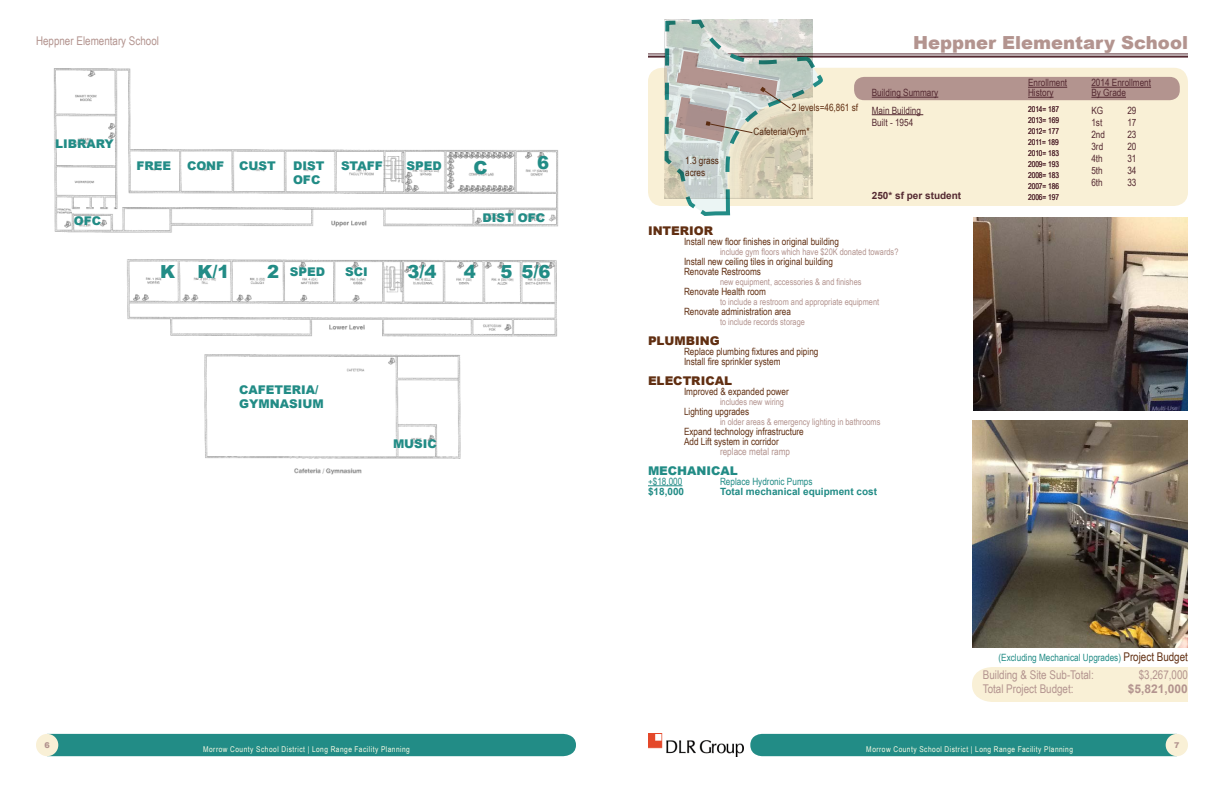
<style>
.page{position:relative;width:1224px;height:792px;background:#fff}
.page>*{position:absolute;margin:0;border:0;box-sizing:border-box;transform-origin:0 0}
.t1{font:900 18px "Arial";color:#b3948f}
.t2{font:900 18px "Arial";color:#228c86}
.t3{font:900 12px "Arial";color:#228c86}
.t4{font:12px "Arial Narrow";color:#b3948f}
.t5{font:900 12px "Arial";color:#612f12}
.t6{font:700 12px "Arial";color:#b3948f}
.t7{font:10px "Arial Narrow";color:#612f12}
.t8{font:10px "Arial Narrow";color:#542931}
.t9{font:10px "Arial Narrow";color:#228c86}
.t10{font:700 10px "Arial";color:#228c86}
.t11{font:10px "Arial Narrow";color:#b3948f}
.t12{font:700 10px "Arial";color:#542931}
.t13{font:9px "Arial Narrow";color:#b3948f}
.t14{font:8px "Arial Narrow";letter-spacing:.06em;color:#fbfbe5}
.t15{font:8px "Arial Narrow";color:#542931}
.t16{font:900 8px "Arial";color:#b3948f}
.s1{font-size:12px;color:#612f12}
</style>
<div class="page">
<img style="left:53px;top:68px;width:505px;height:407px">
<div style="left:236px;top:68px;width:210px;height:61px;background:#fff"></div>
<img style="left:972px;top:420px;width:216px;height:227px">
<div style="left:750px;top:734px;width:424px;height:22px;background:#228c86"></div>
<div style="left:50px;top:734px;width:526px;height:22px;background:#228c86"></div>
<div style="left:972px;top:667px;width:216px;height:35px;background:#f9f0d6"></div>
<hr style="left:648px;top:54px;width:540px;height:1px;background:#542931">
<hr style="left:648px;top:56px;width:540px;height:2px;background:#542931">
<img style="left:648px;top:734px;width:96px;height:22px">
<div style="left:1166px;top:734px;width:22px;height:22px;background:#f9f0d6;border-radius:50%"></div>
<div style="left:36px;top:734px;width:22px;height:22px;background:#f9f0d6;border-radius:50%"></div>
<div style="left:648px;top:68px;width:540px;height:138px;background:#f9f0d6;border-radius:14px"></div>
<hr style="left:872px;top:114px;width:51px;height:1px;background:#542931">
<hr style="left:648px;top:485px;width:34px;height:1px;background:#228c86">
<svg style="left:663px;top:19px;width:162px;height:197px"></svg>
<div style="left:854px;top:77px;width:326px;height:23px;background:#b3948f;border-radius:10px"></div>
<hr style="left:872px;top:97px;width:66px;height:1px;background:#542931">
<hr style="left:1028px;top:87px;width:39px;height:1px;background:#542931">
<svg style="left:1028px;top:97px;width:26px;height:1px"></svg>
<hr style="left:1091px;top:87px;width:60px;height:1px;background:#542931">
<hr style="left:1091px;top:97px;width:35px;height:1px;background:#542931">
<img style="left:973px;top:217px;width:215px;height:194px">
<img style="left:664px;top:20px;width:149px;height:179px">
<p class="t4" style="left:36px;top:32px;width:125px">Heppner Elementary School</p>
<p class="t3" style="left:55px;top:135px;width:60px">LIBRARY</p>
<p class="t3" style="left:74px;top:212px;width:29px">OFC</p>
<p class="t3" style="left:136px;top:157px;width:36px">FREE</p>
<p class="t3" style="left:187px;top:157px;width:39px">CONF</p>
<p class="t3" style="left:239px;top:157px;width:38px">CUST</p>
<p class="t3" style="left:341px;top:157px;width:43px">STAFF</p>
<p class="t3" style="left:407px;top:157px;width:37px">SPED</p>
<p class="t3" style="left:293px;top:157px;width:33px">DIST</p>
<p class="t3" style="left:293px;top:171px;width:29px">OFC</p>
<p class="t2" style="left:473px;top:155px;width:16px">C</p>
<p class="t2" style="left:537px;top:150px;width:14px">6</p>
<p class="t3" style="left:482px;top:209px;width:64px">DIST OFC</p>
<p class="t2" style="left:160px;top:259px;width:16px">K</p>
<p class="t2" style="left:197px;top:259px;width:34px">K/1</p>
<p class="t2" style="left:267px;top:259px;width:14px">2</p>
<p class="t3" style="left:290px;top:263px;width:37px">SPED</p>
<p class="t3" style="left:345px;top:263px;width:24px">SCI</p>
<p class="t2" style="left:408px;top:259px;width:31px">3/4</p>
<p class="t2" style="left:464px;top:259px;width:14px">4</p>
<p class="t2" style="left:501px;top:259px;width:14px">5</p>
<p class="t2" style="left:522px;top:259px;width:31px">5/6</p>
<p class="t3" style="left:239px;top:381px;width:81px">CAFETERIA/</p>
<p class="t3" style="left:239px;top:395px;width:86px">GYMNASIUM</p>
<p class="t3" style="left:393px;top:435px;width:45px">MUSIC</p>
<p class="t1" style="left:913px;top:29px;width:276px">Heppner Elementary School</p>
<p class="t7" style="left:685px;top:154px;width:35px">1.3 grass</p>
<p class="t7" style="left:685px;top:166px;width:22px">acres</p>
<p class="t7" style="left:792px;top:100px;width:68px">2 levels=46,861 sf</p>
<p class="t7" style="left:754px;top:125px;width:58px">Cafeteria/Gym*</p>
<p class="t8" style="left:872px;top:85px;width:68px">Building Summary</p>
<p class="t8" style="left:872px;top:103px;width:51px">Main Building</p>
<p class="t8" style="left:872px;top:115px;width:43px">Built - 1954</p>
<p class="t12" style="left:872px;top:188px;width:91px">250* sf per student</p>
<p class="t5" style="left:648px;top:222px;width:67px">INTERIOR</p>
<p class="t7" style="left:684px;top:234px;width:156px">Install new floor finishes in original building</p>
<p class="t13" style="left:720px;top:245px;width:180px">include gym floors which have $20K donated towards?</p>
<p class="t7" style="left:684px;top:254px;width:151px">Install new ceiling tiles in original building</p>
<p class="t7" style="left:684px;top:264px;width:79px">Renovate Restrooms</p>
<p class="t13" style="left:720px;top:275px;width:143px">new equipment, accessories &amp; and finishes</p>
<p class="t7" style="left:684px;top:284px;width:84px">Renovate Health room</p>
<p class="t13" style="left:720px;top:295px;width:161px">to include a restroom and appropriate equipment</p>
<p class="t7" style="left:684px;top:304px;width:109px">Renovate administration area</p>
<p class="t13" style="left:720px;top:315px;width:86px">to include records storage</p>
<p class="t5" style="left:648px;top:332px;width:73px">PLUMBING</p>
<p class="t7" style="left:684px;top:344px;width:136px">Replace plumbing fixtures and piping</p>
<p class="t7" style="left:684px;top:354px;width:98px">Install fire sprinkler system</p>
<p class="t5" style="left:648px;top:372px;width:86px">ELECTRICAL</p>
<p class="t7" style="left:684px;top:384px;width:106px">Improved &amp; expanded power</p>
<p class="t13" style="left:720px;top:395px;width:65px">includes new wiring</p>
<p class="t7" style="left:684px;top:404px;width:67px">Lighting upgrades</p>
<p class="t13" style="left:720px;top:415px;width:162px">in older areas &amp; emergency lighting in bathrooms</p>
<p class="t7" style="left:684px;top:424px;width:121px">Expand technology infrastructure</p>
<p class="t7" style="left:684px;top:434px;width:96px">Add Lift system in corridor</p>
<p class="t11" style="left:720px;top:444px;width:72px">replace metal ramp</p>
<p class="t3" style="left:648px;top:462px;width:91px">MECHANICAL</p>
<p class="t9" style="left:648px;top:474px;width:36px">+$18,000</p>
<p class="t9" style="left:720px;top:474px;width:94px">Replace Hydronic Pumps</p>
<p class="t10" style="left:648px;top:485px;width:38px">$18,000</p>
<p class="t10" style="left:720px;top:485px;width:159px">Total mechanical equipment cost</p>
<p class="t8" style="left:1028px;top:75px;width:41px">Enrollment</p>
<p class="t8" style="left:1028px;top:85px;width:27px">History</p>
<p class="t15" style="left:1028px;top:104px;width:33px">2014= 187</p>
<p class="t15" style="left:1028px;top:115px;width:33px">2013= 169</p>
<p class="t15" style="left:1028px;top:126px;width:33px">2012= 177</p>
<p class="t15" style="left:1028px;top:137px;width:32px">2011= 189</p>
<p class="t15" style="left:1028px;top:148px;width:33px">2010= 183</p>
<p class="t15" style="left:1028px;top:159px;width:33px">2009= 193</p>
<p class="t15" style="left:1028px;top:170px;width:33px">2008= 183</p>
<p class="t15" style="left:1028px;top:181px;width:33px">2007= 186</p>
<p class="t15" style="left:1028px;top:192px;width:33px">2006= 197</p>
<p class="t8" style="left:1091px;top:75px;width:61px">2014 Enrollment</p>
<p class="t8" style="left:1091px;top:85px;width:36px">By Grade</p>
<p class="t8" style="left:1091px;top:103px;width:13px">KG</p>
<p class="t8" style="left:1127px;top:103px;width:11px">29</p>
<p class="t8" style="left:1091px;top:115px;width:12px">1st</p>
<p class="t8" style="left:1127px;top:115px;width:11px">17</p>
<p class="t8" style="left:1091px;top:127px;width:15px">2nd</p>
<p class="t8" style="left:1127px;top:127px;width:11px">23</p>
<p class="t8" style="left:1091px;top:139px;width:13px">3rd</p>
<p class="t8" style="left:1127px;top:139px;width:11px">20</p>
<p class="t8" style="left:1091px;top:151px;width:13px">4th</p>
<p class="t8" style="left:1127px;top:151px;width:11px">31</p>
<p class="t8" style="left:1091px;top:163px;width:13px">5th</p>
<p class="t8" style="left:1127px;top:163px;width:11px">34</p>
<p class="t8" style="left:1091px;top:175px;width:13px">6th</p>
<p class="t8" style="left:1127px;top:175px;width:11px">33</p>
<p class="t9" style="left:999px;top:651px;width:191px">(Excluding Mechanical Upgrades) <span class="s1">Project Budget</span></p>
<p class="t4" style="left:983px;top:666px;width:113px">Building &amp; Site Sub-Total:</p>
<p class="t4" style="left:1139px;top:666px;width:51px">$3,267,000</p>
<p class="t4" style="left:983px;top:680px;width:92px">Total Project Budget:</p>
<p class="t6" style="left:1128px;top:681px;width:62px">$5,821,000</p>
<p class="t16" style="left:44px;top:740px;width:7px">6</p>
<p class="t16" style="left:1174px;top:740px;width:7px">7</p>
<p class="t14" style="left:203px;top:744px;width:208px">Morrow County School District | Long Range Facility Planning</p>
<p class="t14" style="left:866px;top:744px;width:208px">Morrow County School District | Long Range Facility Planning</p>
</div>
